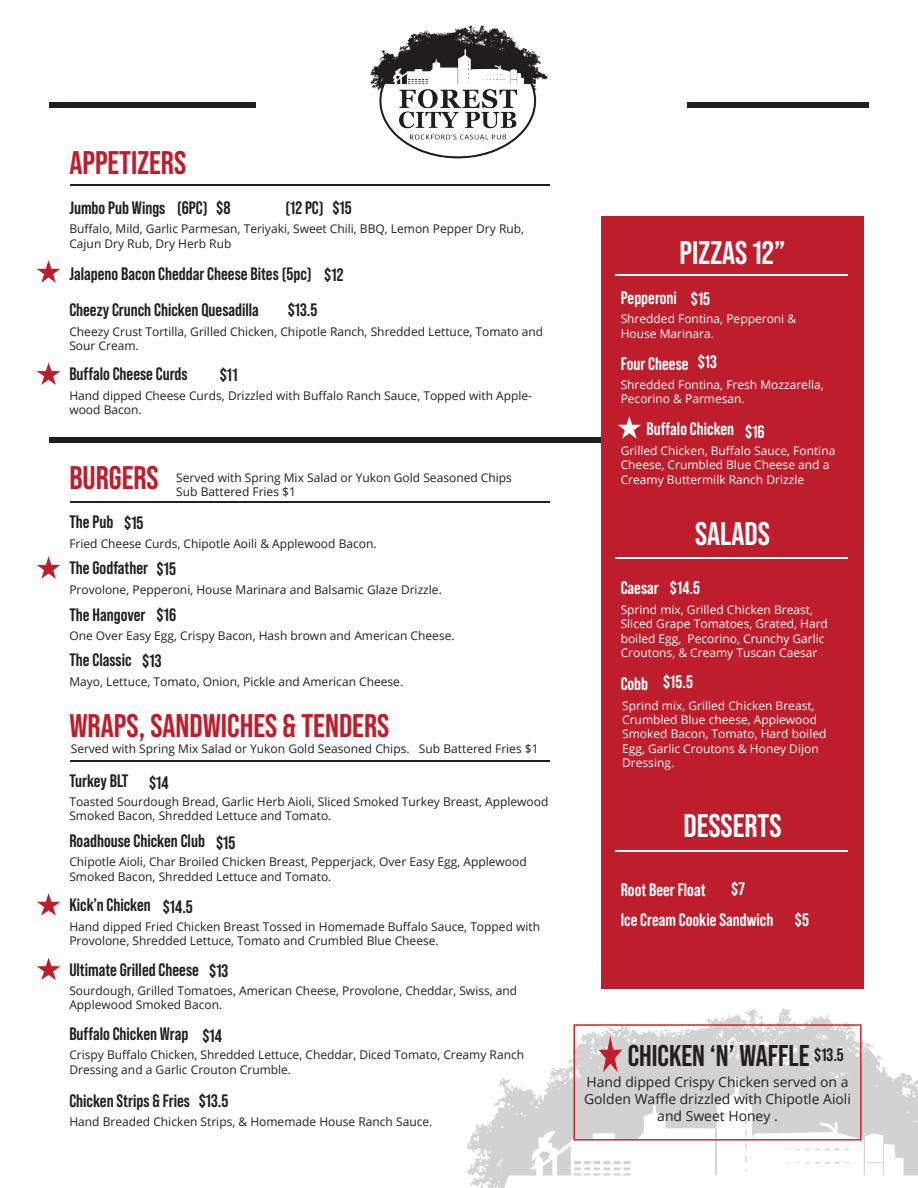
<style>
.page{position:relative;width:918px;height:1188px;background:#fff}
.page>*{position:absolute;margin:0;border:0;box-sizing:border-box;transform-origin:0 0}
.t1{font:700 32.7px "Bebas Neue Pro";color:#be1d2c}
.t2{font:700 32.7px "Bebas Neue Pro";color:#fff}
.t3{font:700 30px "Bebas Neue Pro";color:#231f20}
.t4{font:700 18px "Bebas Neue Pro";color:#231f20}
.t5{font:700 18px/30.8px "Bebas Neue Pro";color:#fff}
.t6{font:13.95px/16.6px "Open Sans";color:#231f20;text-align:center}
.t7{font:12px/14.4px "Open Sans";color:#231f20}
.t8{font:12px/14.4px "Open Sans";color:#fff}
</style>
<div class="page">
<div style="left:49px;top:438px;width:767px;height:5px;background:#231f20"></div>
<img style="left:467px;top:1008px;width:451px;height:180px">
<div style="left:601px;top:216px;width:263px;height:773px;background:#be1d2c"></div>
<hr style="left:70px;top:184px;width:480px;height:2px;background:#231f20">
<hr style="left:616px;top:274px;width:232px;height:2px;background:#fff">
<hr style="left:616px;top:558px;width:232px;height:1px;background:#fff">
<hr style="left:616px;top:850px;width:232px;height:1px;background:#fff">
<hr style="left:70px;top:502px;width:480px;height:1px;background:#231f20">
<hr style="left:70px;top:760px;width:480px;height:1px;background:#231f20">
<div style="left:49px;top:102px;width:206px;height:6px;background:#231f20"></div>
<div style="left:688px;top:102px;width:181px;height:6px;background:#231f20"></div>
<svg style="left:617px;top:416px;width:24px;height:23px"></svg>
<img style="left:370px;top:25px;width:178px;height:134px">
<svg style="left:37px;top:260px;width:23px;height:23px"></svg>
<svg style="left:37px;top:362px;width:23px;height:23px"></svg>
<svg style="left:37px;top:556px;width:23px;height:23px"></svg>
<svg style="left:37px;top:893px;width:23px;height:23px"></svg>
<svg style="left:37px;top:958px;width:23px;height:22px"></svg>
<svg style="left:598px;top:1036px;width:24px;height:36px"></svg>
<div style="left:573px;top:1024px;width:289px;height:117px;border:2px solid #d1232a"></div>
<h1 class="t1" style="left:69px;top:144px;width:118px">APPETIZERS</h1>
<h3 class="t4" style="left:69px;top:197px;width:163px">Jumbo Pub Wings (6PC) $8</h3>
<h3 class="t4" style="left:285px;top:197px;width:68px">(12 PC) $15</h3>
<p class="t7" style="left:69px;top:221px;width:456px">Buffalo, Mild, Garlic Parmesan, Teriyaki, Sweet Chili, BBQ, Lemon Pepper Dry Rub,<br>Cajun Dry Rub, Dry Herb Rub</p>
<h3 class="t4" style="left:69px;top:263px;width:244px">Jalapeno Bacon Cheddar Cheese Bites (5pc)</h3>
<h3 class="t4" style="left:324px;top:265px;width:21px">$12</h3>
<h3 class="t4" style="left:288px;top:300px;width:31px">$13.5</h3>
<h3 class="t4" style="left:69px;top:300px;width:191px">Cheezy Crunch Chicken Quesadilla</h3>
<p class="t7" style="left:69px;top:324px;width:475px">Cheezy Crust Tortilla, Grilled Chicken, Chipotle Ranch, Shredded Lettuce, Tomato and<br>Sour Cream.</p>
<h3 class="t4" style="left:69px;top:364px;width:120px">Buffalo Cheese Curds</h3>
<p class="t7" style="left:69px;top:388px;width:464px">Hand dipped Cheese Curds, Drizzled with Buffalo Ranch Sauce, Topped with Apple&shy;wood Bacon.</p>
<h3 class="t4" style="left:220px;top:365px;width:19px">$11</h3>
<h1 class="t1" style="left:69px;top:459px;width:91px">BURGERS</h1>
<h3 class="t4" style="left:69px;top:512px;width:46px">The Pub</h3>
<h3 class="t4" style="left:124px;top:512px;width:21px">$15</h3>
<p class="t7" style="left:176px;top:470px;width:337px">Served with Spring Mix Salad or Yukon Gold Seasoned Chips<br>Sub Battered Fries $1</p>
<p class="t7" style="left:69px;top:536px;width:309px">Fried Cheese Curds, Chipotle Aoili &amp; Applewood Bacon.</p>
<h3 class="t4" style="left:69px;top:558px;width:80px">The Godfather</h3>
<h3 class="t4" style="left:69px;top:604px;width:78px">The Hangover</h3>
<h3 class="t4" style="left:69px;top:650px;width:64px">The Classic</h3>
<h3 class="t4" style="left:157px;top:559px;width:21px">$15</h3>
<p class="t7" style="left:69px;top:582px;width:374px">Provolone, Pepperoni, House Marinara and Balsamic Glaze Drizzle.</p>
<p class="t7" style="left:69px;top:628px;width:387px">One Over Easy Egg, Crispy Bacon, Hash brown and American Cheese.</p>
<p class="t7" style="left:69px;top:674px;width:335px">Mayo, Lettuce, Tomato, Onion, Pickle and American Cheese.</p>
<h3 class="t4" style="left:157px;top:605px;width:21px">$16</h3>
<h3 class="t4" style="left:142px;top:651px;width:21px">$13</h3>
<h1 class="t1" style="left:69px;top:707px;width:321px">WRAPS, SANDWICHES &amp; TENDERS</h1>
<p class="t7" style="left:71px;top:741px;width:469px">Served with Spring Mix Salad or Yukon Gold Seasoned Chips. Sub Battered Fries $1</p>
<h3 class="t4" style="left:69px;top:770px;width:61px">Turkey BLT</h3>
<h3 class="t4" style="left:149px;top:772px;width:21px">$14</h3>
<p class="t7" style="left:69px;top:794px;width:481px">Toasted Sourdough Bread, Garlic Herb Aioli, Sliced Smoked Turkey Breast, Applewood<br>Smoked Bacon, Shredded Lettuce and Tomato.</p>
<p class="t7" style="left:69px;top:855px;width:459px">Chipotle Aioli, Char Broiled Chicken Breast, Pepperjack, Over Easy Egg, Applewood<br>Smoked Bacon, Shredded Lettuce and Tomato.</p>
<p class="t7" style="left:69px;top:919px;width:472px">Hand dipped Fried Chicken Breast Tossed in Homemade Buffalo Sauce, Topped with<br>Provolone, Shredded Lettuce, Tomato and Crumbled Blue Cheese.</p>
<p class="t7" style="left:69px;top:983px;width:449px">Sourdough, Grilled Tomatoes, American Cheese, Provolone, Cheddar, Swiss, and<br>Applewood Smoked Bacon.</p>
<p class="t7" style="left:69px;top:1048px;width:456px">Crispy Buffalo Chicken, Shredded Lettuce, Cheddar, Diced Tomato, Creamy Ranch<br>Dressing and a Garlic Crouton Crumble.</p>
<h3 class="t4" style="left:69px;top:830px;width:137px">Roadhouse Chicken Club</h3>
<h3 class="t4" style="left:216px;top:833px;width:21px">$15</h3>
<h3 class="t4" style="left:69px;top:895px;width:83px">Kick’n Chicken</h3>
<h3 class="t4" style="left:163px;top:897px;width:32px">$14.5</h3>
<h3 class="t4" style="left:69px;top:959px;width:131px">Ultimate Grilled Cheese</h3>
<h3 class="t4" style="left:209px;top:960px;width:21px">$13</h3>
<h3 class="t4" style="left:69px;top:1024px;width:121px">Buffalo Chicken Wrap</h3>
<h3 class="t4" style="left:202px;top:1026px;width:21px">$14</h3>
<h3 class="t4" style="left:69px;top:1090px;width:161px">Chicken Strips &amp; Fries $13.5</h3>
<p class="t7" style="left:69px;top:1114px;width:365px">Hand Breaded Chicken Strips, &amp; Homemade House Ranch Sauce.</p>
<h1 class="t2" style="left:680px;top:234px;width:107px">PIZZAS 12”</h1>
<h3 class="t5" style="left:621px;top:282px;width:58px">Pepperoni</h3>
<h3 class="t5" style="left:691px;top:283px;width:21px">$15</h3>
<p class="t8" style="left:621px;top:311px;width:177px">Shredded Fontina, Pepperoni &amp;<br>House Marinara.</p>
<h3 class="t5" style="left:621px;top:348px;width:69px">Four Cheese</h3>
<h3 class="t5" style="left:698px;top:346px;width:21px">$13</h3>
<p class="t8" style="left:621px;top:377px;width:205px">Shredded Fontina, Fresh Mozzarella,<br>Pecorino &amp; Parmesan.</p>
<h3 class="t5" style="left:647px;top:414px;width:89px">Buffalo Chicken</h3>
<h3 class="t5" style="left:745px;top:416px;width:21px">$16</h3>
<p class="t8" style="left:621px;top:443px;width:216px">Grilled Chicken, Buffalo Sauce, Fontina<br>Cheese, Crumbled Blue Cheese and a<br>Creamy Buttermilk Ranch Drizzle</p>
<h1 class="t2" style="left:695px;top:515px;width:76px">SALADS</h1>
<h3 class="t5" style="left:621px;top:572px;width:40px">Caesar</h3>
<h3 class="t5" style="left:670px;top:572px;width:32px">$14.5</h3>
<p class="t8" style="left:621px;top:602px;width:209px">Sprind mix, Grilled Chicken Breast, Sliced Grape Tomatoes, Grated, Hard boiled Egg, Pecorino, Crunchy Garlic Croutons, &amp; Creamy Tuscan Caesar</p>
<h3 class="t5" style="left:621px;top:668px;width:29px">Cobb</h3>
<h3 class="t5" style="left:663px;top:666px;width:31px">$15.5</h3>
<p class="t8" style="left:622px;top:698px;width:206px">Sprind mix, Grilled Chicken Breast,<br>Crumbled Blue cheese, Applewood<br>Smoked Bacon, Tomato, Hard boiled<br>Egg, Garlic Croutons &amp; Honey Dijon<br>Dressing.</p>
<h1 class="t2" style="left:683px;top:807px;width:100px">DESSERTS</h1>
<h3 class="t5" style="left:731px;top:874px;width:15px">$7</h3>
<h3 class="t5" style="left:621px;top:874px;width:154px">Root Beer Float<br>Ice Cream Cookie Sandwich</h3>
<h3 class="t5" style="left:795px;top:905px;width:16px">$5</h3>
<h2 class="t3" style="left:628px;top:1038px;width:183px">CHICKEN ‘N’ WAFFLE</h2>
<p class="t6" style="left:584px;top:1074px;width:268px">Hand dipped Crispy Chicken served on a<br>Golden Waffle drizzled with Chipotle Aioli and Sweet Honey .</p>
<h3 class="t4" style="left:814px;top:1044px;width:31px">$13.5</h3>
</div>
